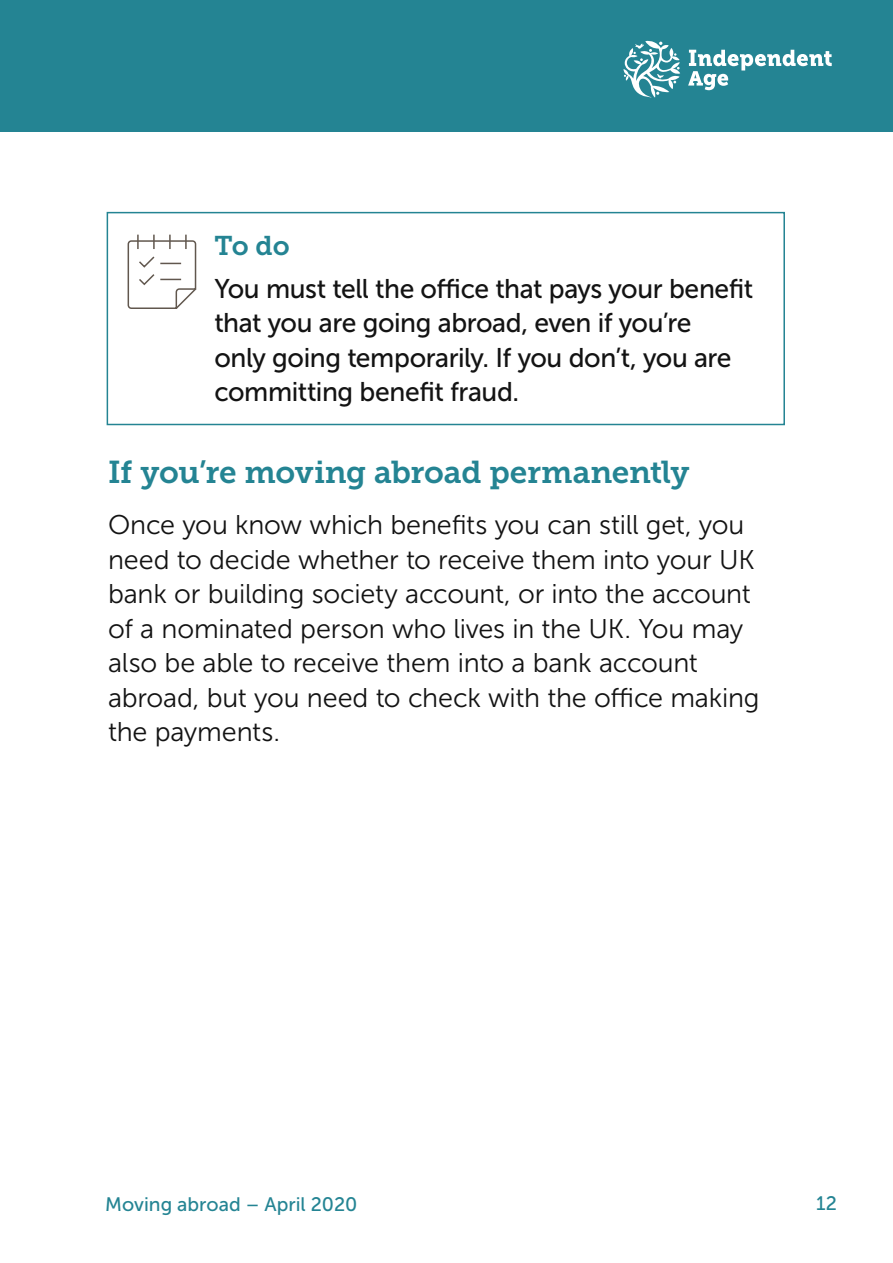
<style>
.page{position:relative;width:893px;height:1263px;background:#fff}
.page>*{position:absolute;margin:0;border:0;box-sizing:border-box;transform-origin:0 0}
.Heading_3_lg{font:31.5px "Museo Slab 700";letter-spacing:-.01em;color:#248493}
.Body_18pt{font:27px/34.5px "Museo Sans 300";letter-spacing:-.01em;color:#131313}
.Pull_out_box_text_lg{font:27px/34.5px "Museo Sans 500";letter-spacing:-.015em;color:#131313}
.Pull_out_heading_lg{font:27px "Museo Slab 700";color:#248493}
.t1{font:19.5px "Museo Sans 500";color:#248493}
</style>
<div class="page">
<div style="left:0;top:0;width:893px;height:132px;background:#248493"></div>
<svg style="left:623px;top:41px;width:57px;height:57px"></svg>
<svg style="left:688px;top:50px;width:144px;height:40px"></svg>
<svg style="left:128px;top:235px;width:68px;height:74px"></svg>
<div style="left:107px;top:212px;width:678px;height:213px;border:2px solid #248493"></div>
<h3 class="Pull_out_heading_lg" style="left:214px;top:230px;width:77px">To do</h3>
<p class="Pull_out_box_text_lg" style="left:214px;top:271px;width:540px">You must tell the office that pays your benefit that you are going abroad, even if you’re<br>only going temporarily. If you don’t, you are committing benefit fraud.</p>
<h3 class="Heading_3_lg" style="left:108px;top:454px;width:583px">If you’re moving abroad permanently</h3>
<p class="Body_18pt" style="left:108px;top:508px;width:653px">Once you know which benefits you can still get, you need to decide whether to receive them into your UK bank or building society account, or into the account of a nominated person who lives in the UK. You may also be able to receive them into a bank account abroad, but you need to check with the office making the payments.</p>
<p class="t1" style="left:105px;top:1193px;width:254px">Moving abroad – April 2020</p>
<p class="t1" style="left:816px;top:1192px;width:22px">12</p>
</div>
